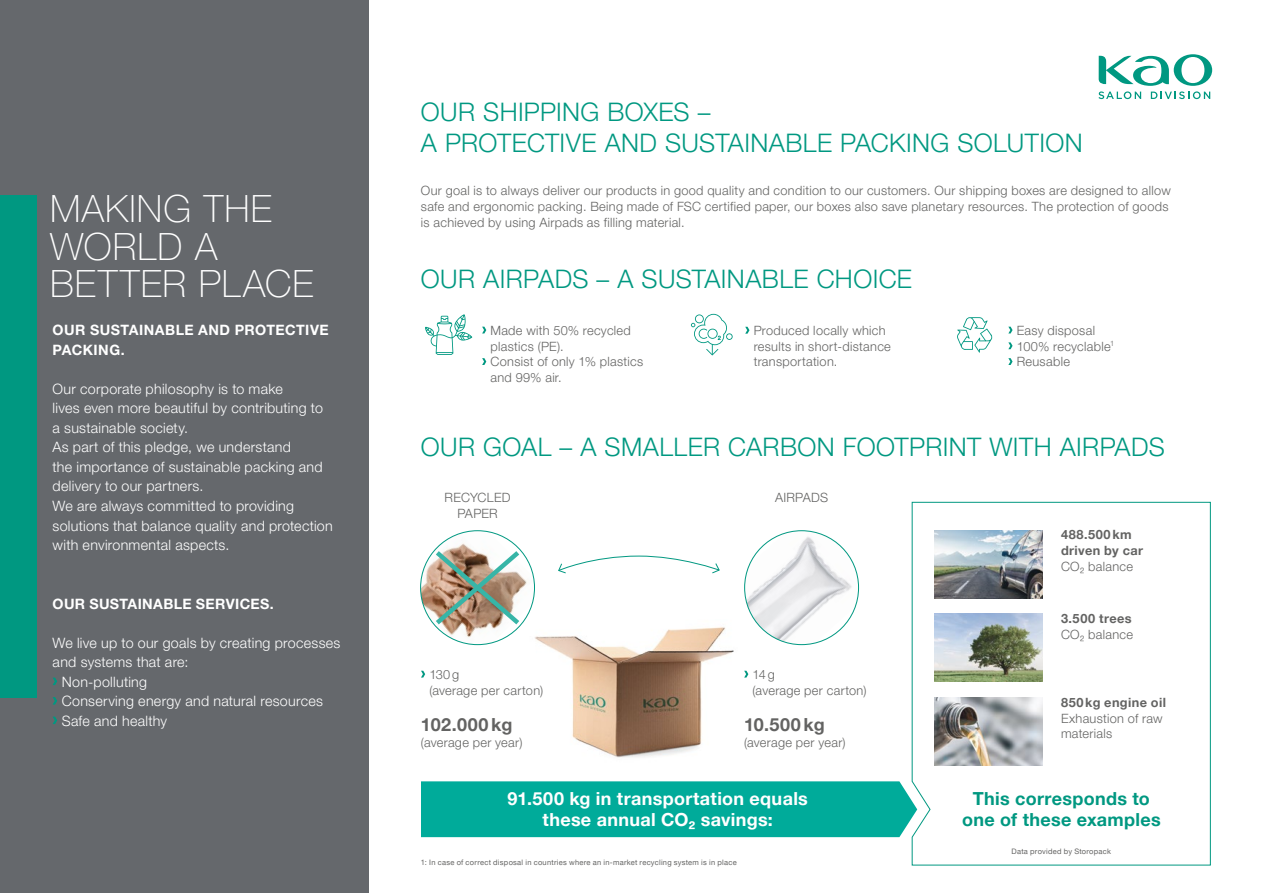
<style>
.page{position:relative;width:1263px;height:893px;background:#fff}
.page>*{position:absolute;margin:0;border:0;box-sizing:border-box;transform-origin:0 0}
.Headline_25_25{font:100 37.5px/37.5px "Helvetica Neue LTW1 G";letter-spacing:.03em;color:#fff}
.Subline_17_21_Green{font:300 25.5px/31.5px "Helvetica Neue LTW1 G";letter-spacing:.015em;color:#009881}
.Graphics_12_14_White{font:700 18px/21px "Helvetica Neue LTW1 G";letter-spacing:.02em;color:#fff;text-align:center}
.Graphics_12_14_White-2{font:700 18px/21px "Helvetica Neue LTW1 G";letter-spacing:.015em;color:#009881;text-align:center}
.Graphics_12_14_Bold{font:700 18px "Helvetica Neue LTW1 G";letter-spacing:.02em;color:#636362}
.Copy_9_5pt_White{font:300 14.25px/19.5px "Helvetica Neue LTW1 G";letter-spacing:.02em;color:#fff}
.Subline_9_5pt_Capita{font:700 14.25px/19.5px "Helvetica Neue LTW1 G";letter-spacing:.035em;color:#fff}
.Copy_9_5pt_White-2{font:700 14.25px "Helvetica Neue LTW1 G";letter-spacing:.025em;color:#fff}
.Copy_8_5pt_Grey{font:300 12.75px/15.8px "Helvetica Neue LTW1 G";letter-spacing:.025em;color:#636362}
.Copy_8_5pt_Grey-2{font:700 12.75px/15.8px "Helvetica Neue LTW1 G";letter-spacing:.035em;color:#636362}
.Subline_8_5pt_Capita{font:300 12.75px/15.8px "Helvetica Neue LTW1 G";letter-spacing:.015em;color:#636362;text-align:center}
.Copy_5pt_Grey{font:7.5px "Helvetica Neue LTW1 G";letter-spacing:.035em;color:#636362}
.s1{font-weight:700}
</style>
<div class="page">
<div style="left:0;top:0;width:368px;height:893px;background:#65686c"></div>
<img style="left:535px;top:627px;width:214px;height:131px">
<img style="left:745px;top:531px;width:113px;height:114px">
<img style="left:421px;top:531px;width:113px;height:114px">
<img style="left:431px;top:546px;width:93px;height:83px">
<svg style="left:1098px;top:54px;width:114px;height:45px"></svg>
<svg style="left:911px;top:501px;width:300px;height:365px"></svg>
<svg style="left:691px;top:314px;width:42px;height:41px"></svg>
<svg style="left:957px;top:317px;width:35px;height:36px"></svg>
<svg style="left:425px;top:314px;width:47px;height:41px"></svg>
<div style="left:0;top:196px;width:36px;height:502px;background:#009881"></div>
<div style="left:421px;top:781px;width:496px;height:56px;background:#00ab9a"></div>
<svg style="left:53px;top:678px;width:4px;height:7px"></svg>
<svg style="left:53px;top:697px;width:4px;height:8px"></svg>
<svg style="left:53px;top:717px;width:4px;height:7px"></svg>
<svg style="left:482px;top:327px;width:4px;height:6px"></svg>
<svg style="left:482px;top:358px;width:4px;height:7px"></svg>
<svg style="left:745px;top:327px;width:4px;height:7px"></svg>
<svg style="left:1008px;top:327px;width:4px;height:6px"></svg>
<svg style="left:1008px;top:342px;width:4px;height:7px"></svg>
<svg style="left:1008px;top:358px;width:4px;height:7px"></svg>
<svg style="left:558px;top:555px;width:162px;height:19px"></svg>
<svg style="left:421px;top:671px;width:4px;height:7px"></svg>
<svg style="left:744px;top:671px;width:4px;height:7px"></svg>
<p class="Headline_25_25" style="left:50px;top:190px;width:265px">MAKING THE<br>WORLD A<br>BETTER PLACE</p>
<p class="Subline_9_5pt_Capita" style="left:53px;top:321px;width:278px">OUR SUSTAINABLE AND PROTECTIVE<br>PACKING.</p>
<p class="Copy_9_5pt_White" style="left:53px;top:379px;width:272px">Our corporate philosophy is to make<br>lives even more beautiful by contributing to a sustainable society.</p>
<p class="Copy_9_5pt_White" style="left:53px;top:438px;width:272px">As part of this pledge, we understand<br>the importance of sustainable packing and delivery to our partners.</p>
<p class="Copy_9_5pt_White" style="left:53px;top:496px;width:282px">We are always committed to providing solutions that balance quality and protection with environmental aspects.</p>
<p class="Copy_9_5pt_White-2" style="left:53px;top:595px;width:223px">OUR SUSTAINABLE SERVICES.</p>
<p class="Copy_9_5pt_White" style="left:53px;top:633px;width:289px">We live up to our goals by creating processes and systems that are:</p>
<p class="Copy_9_5pt_White" style="left:62px;top:672px;width:87px">Non-polluting</p>
<p class="Copy_9_5pt_White" style="left:62px;top:691px;width:263px">Conserving energy and natural resources</p>
<p class="Copy_9_5pt_White" style="left:62px;top:711px;width:107px">Safe and healthy</p>
<p class="Subline_17_21_Green" style="left:421px;top:96px;width:663px">OUR SHIPPING BOXES –<br>A PROTECTIVE AND SUSTAINABLE PACKING SOLUTION</p>
<p class="Copy_8_5pt_Grey" style="left:421px;top:183px;width:751px">Our goal is to always deliver our products in good quality and condition to our customers. Our shipping boxes are designed to allow safe and ergonomic packing. Being made of FSC certified paper, our boxes also save planetary resources. The protection of goods is achieved by using Airpads as filling material.</p>
<p class="Subline_17_21_Green" style="left:421px;top:263px;width:493px">OUR AIRPADS – A SUSTAINABLE CHOICE</p>
<p class="Copy_8_5pt_Grey" style="left:490px;top:322px;width:142px">Made with 50% recycled plastics (PE).</p>
<p class="Copy_8_5pt_Grey" style="left:490px;top:354px;width:154px">Consist of only 1% plastics and 99% air.</p>
<p class="Copy_8_5pt_Grey" style="left:754px;top:322px;width:139px">Produced locally which results in short-distance transportation.</p>
<p class="Copy_8_5pt_Grey" style="left:1017px;top:322px;width:80px">Easy disposal</p>
<p class="Copy_8_5pt_Grey" style="left:1017px;top:338px;width:99px">100% recyclable<sup>1</sup></p>
<p class="Copy_8_5pt_Grey" style="left:1017px;top:354px;width:55px">Reusable</p>
<p class="Subline_17_21_Green" style="left:421px;top:431px;width:745px">OUR GOAL – A SMALLER CARBON FOOTPRINT WITH AIRPADS</p>
<p class="Subline_8_5pt_Capita" style="left:445px;top:490px;width:67px">RECYCLED<br>PAPER</p>
<p class="Copy_8_5pt_Grey" style="left:429px;top:666px;width:115px">130 g<br>(average per carton)</p>
<p class="Graphics_12_14_Bold" style="left:421px;top:714px;width:93px">102.000 kg</p>
<p class="Copy_8_5pt_Grey" style="left:421px;top:735px;width:103px">(average per year)</p>
<p class="Subline_8_5pt_Capita" style="left:775px;top:490px;width:55px">AIRPADS</p>
<p class="Copy_8_5pt_Grey" style="left:752px;top:666px;width:115px">14g<br>(average per carton)</p>
<p class="Graphics_12_14_Bold" style="left:744px;top:714px;width:82px">10.500 kg</p>
<p class="Copy_8_5pt_Grey" style="left:744px;top:735px;width:103px">(average per year)</p>
<p class="Copy_8_5pt_Grey-2" style="left:1061px;top:527px;width:84px">488.500km driven by car</p>
<p class="Copy_8_5pt_Grey" style="left:1061px;top:558px;width:74px">CO₂ balance</p>
<p class="Copy_8_5pt_Grey-2" style="left:1061px;top:610px;width:72px">3.500 trees</p>
<p class="Copy_8_5pt_Grey" style="left:1061px;top:626px;width:74px">CO₂ balance</p>
<p class="Copy_8_5pt_Grey" style="left:1061px;top:694px;width:107px"><span class="s1">850 kg engine oil<br></span>Exhaustion of raw materials</p>
<p class="Graphics_12_14_White" style="left:508px;top:788px;width:302px">91.500 kg in transportation equals these annual CO₂ savings:</p>
<p class="Graphics_12_14_White-2" style="left:962px;top:788px;width:200px">This corresponds to one of these examples</p>
<p class="Copy_5pt_Grey" style="left:421px;top:858px;width:317px">1: In case of correct disposal in countries where an in-market recycling system is in place</p>
<p class="Copy_5pt_Grey" style="left:1011px;top:846px;width:101px">Data provided by Storopack</p>
</div>
